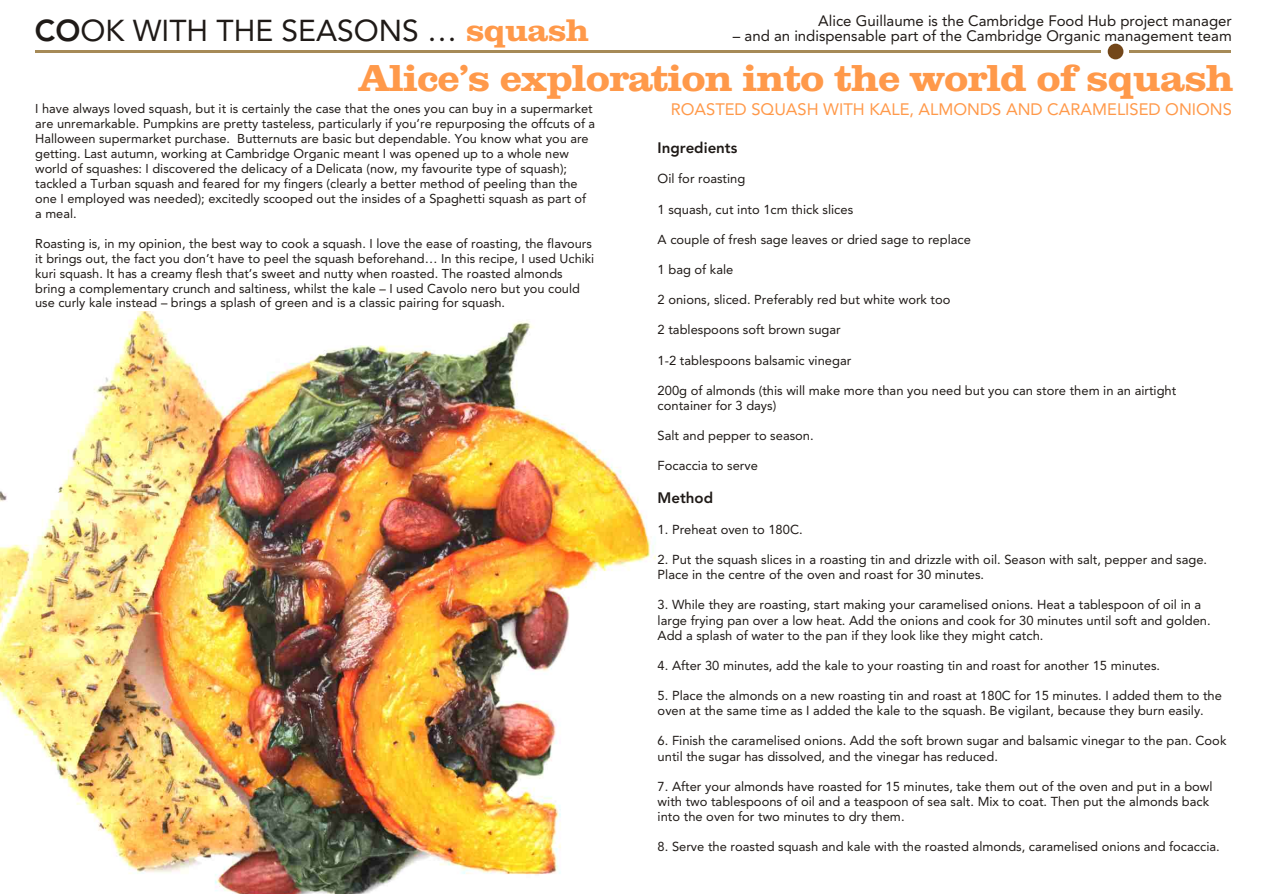
<style>
.page{position:relative;width:1263px;height:894px;background:#fff}
.page>*{position:absolute;margin:0;border:0;box-sizing:border-box;transform-origin:0 0}
.t1{font:700 36px "Clarendon";color:#ff994a}
.t2{font:30px "Avenir";color:#1f1a17}
.t3{font:16.5px "Avenir";color:#ff994a}
.t4{font:15px "Avenir";color:#1f1a17}
.t5{font:800 15px "Avenir 85";color:#1f1a17}
.t6{font:12.9px/15.1px "Avenir";color:#1f1a17}
.t7{font:12.75px/15px "Avenir";color:#1f1a17}
.s1{font-family:"Avenir 85";font-weight:800}
.s2{font-family:"Clarendon";font-weight:700;color:#ff994a}
</style>
<div class="page">
<img style="left:0;top:311px;width:656px;height:583px">
<hr style="left:35px;top:50px;width:1065px;height:3px;background:#a68a57">
<hr style="left:1130px;top:50px;width:101px;height:2px;background:#a68a57">
<div style="left:1108px;top:44px;width:15px;height:15px;background:#73471a;border-radius:50%"></div>
<h2 class="t2" style="left:35px;top:18px;width:555px"><span class="s1">CO</span>OK WITH THE SEASONS … <span class="s2">squash</span></h2>
<p class="t4" style="left:818px;top:15px;width:415px">Alice Guillaume is the Cambridge Food Hub project manager</p>
<p class="t4" style="left:733px;top:29px;width:500px">– and an indispensable part of the Cambridge Organic management team</p>
<h1 class="t1" style="left:359px;top:54px;width:876px">Alice’s exploration into the world of squash</h1>
<p class="t3" style="left:671px;top:102px;width:563px">ROASTED SQUASH WITH KALE, ALMONDS AND CARAMELISED ONIONS</p>
<p class="t5" style="left:658px;top:141px;width:81px">Ingredients</p>
<p class="t6" style="left:658px;top:172px;width:89px">Oil for roasting</p>
<p class="t6" style="left:658px;top:203px;width:197px">1 squash, cut into 1cm thick slices</p>
<p class="t6" style="left:658px;top:233px;width:315px">A couple of fresh sage leaves or dried sage to replace</p>
<p class="t6" style="left:658px;top:263px;width:77px">1 bag of kale</p>
<p class="t6" style="left:658px;top:293px;width:294px">2 onions, sliced. Preferably red but white work too</p>
<p class="t6" style="left:658px;top:324px;width:185px">2 tablespoons soft brown sugar</p>
<p class="t6" style="left:658px;top:354px;width:195px">1-2 tablespoons balsamic vinegar</p>
<p class="t6" style="left:658px;top:384px;width:520px">200g of almonds (this will make more than you need but you can store them in an airtight container for 3 days)</p>
<p class="t6" style="left:658px;top:429px;width:158px">Salt and pepper to season.</p>
<p class="t6" style="left:658px;top:459px;width:102px">Focaccia to serve</p>
<p class="t5" style="left:658px;top:492px;width:57px">Method</p>
<p class="t6" style="left:658px;top:523px;width:147px">1. Preheat oven to 180C.</p>
<p class="t6" style="left:658px;top:553px;width:551px">2. Put the squash slices in a roasting tin and drizzle with oil. Season with salt, pepper and sage.<br>Place in the centre of the oven and roast for 30 minutes.</p>
<p class="t6" style="left:658px;top:598px;width:555px">3. While they are roasting, start making your caramelised onions. Heat a tablespoon of oil in a large frying pan over a low heat. Add the onions and cook for 30 minutes until soft and golden.<br>Add a splash of water to the pan if they look like they might catch.</p>
<p class="t6" style="left:658px;top:659px;width:504px">4. After 30 minutes, add the kale to your roasting tin and roast for another 15 minutes.</p>
<p class="t6" style="left:658px;top:689px;width:566px">5. Place the almonds on a new roasting tin and roast at 180C for 15 minutes. I added them to the oven at the same time as I added the kale to the squash. Be vigilant, because they burn easily.</p>
<p class="t6" style="left:658px;top:734px;width:570px">6. Finish the caramelised onions. Add the soft brown sugar and balsamic vinegar to the pan. Cook until the sugar has dissolved, and the vinegar has reduced.</p>
<p class="t6" style="left:658px;top:780px;width:557px">7. After your almonds have roasted for 15 minutes, take them out of the oven and put in a bowl with two tablespoons of oil and a teaspoon of sea salt. Mix to coat. Then put the almonds back into the oven for two minutes to dry them.</p>
<p class="t6" style="left:658px;top:840px;width:564px">8. Serve the roasted squash and kale with the roasted almonds, caramelised onions and focaccia.</p>
<p class="t7" style="left:35px;top:102px;width:562px">I have always loved squash, but it is certainly the case that the ones you can buy in a supermarket are unremarkable. Pumpkins are pretty tasteless, particularly if you’re repurposing the offcuts of a Halloween supermarket purchase. Butternuts are basic but dependable. You know what you are getting. Last autumn, working at Cambridge Organic meant I was opened up to a whole new world of squashes: I discovered the delicacy of a Delicata (now, my favourite type of squash); tackled a Turban squash and feared for my fingers (clearly a better method of peeling than the one I employed was needed); excitedly scooped out the insides of a Spaghetti squash as part of a meal.</p>
<p class="t7" style="left:35px;top:237px;width:561px">Roasting is, in my opinion, the best way to cook a squash. I love the ease of roasting, the flavours it brings out, the fact you don’t have to peel the squash beforehand… In this recipe, I used Uchiki kuri squash. It has a creamy flesh that’s sweet and nutty when roasted. The roasted almonds bring a complementary crunch and saltiness, whilst the kale – I used Cavolo nero but you could use curly kale instead – brings a splash of green and is a classic pairing for squash.</p>
</div>
